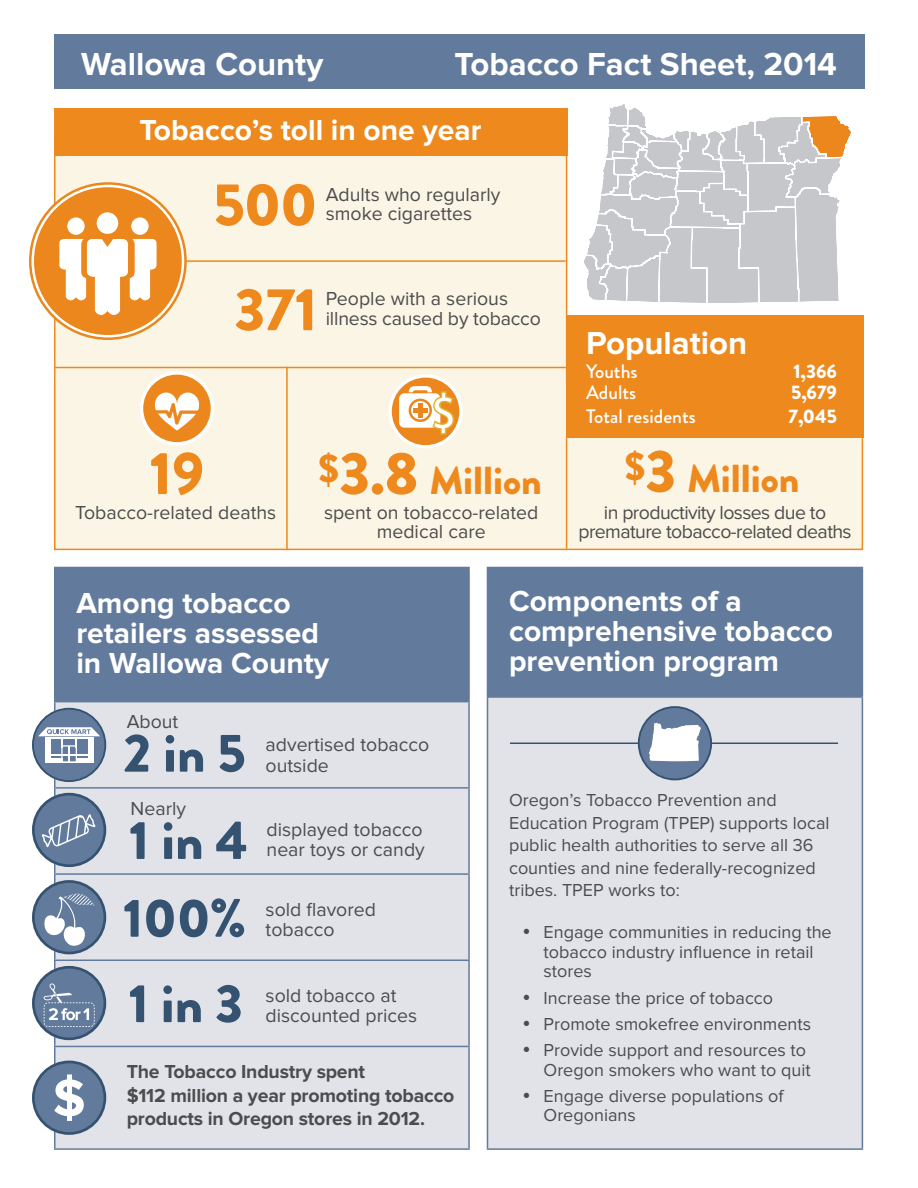
<style>
.page{position:relative;width:918px;height:1188px;background:#fff}
.page>*{position:absolute;margin:0;border:0;box-sizing:border-box;transform-origin:0 0}
.t1{font:900 60px "Brandon Grotesque";color:#ed891d}
.t2{font:900 54px "Brandon Grotesque";color:#355371}
.t3{font:49.35px "Myriad Pro";color:#fff}
.t4{font:900 39px "Brandon Grotesque";color:#ed891d}
.t5{font:700 33px "Proxima Nova";color:#fff}
.headline_-_orange{font:700 30px/30px "Proxima Nova";color:#fff}
.t6{font:19.5px/20.4px "Proxima Nova";color:#4b4c4d}
.t7{font:700 19.5px/23.4px "Proxima Nova";letter-spacing:-.01em;color:#4b4c4d}
.t8{font:19.5px/19.5px "Proxima Nova";letter-spacing:-.03em;color:#4b4c4d;text-align:center}
.t9{font:500 19.5px "Brandon Grotesque";color:#fff}
.t10{font:900 19.5px "Brandon Grotesque";color:#fff}
.t11{font:18px/22.5px "Proxima Nova";color:#4b4c4d}
.s1{font-size:60px}
</style>
<div class="page">
<div style="left:55px;top:568px;width:414px;height:134px;background:#627b9d"></div>
<div style="left:56px;top:702px;width:412px;height:446px;background:#e2e3e9"></div>
<hr style="left:54px;top:567px;width:416px;height:1px;background:#627b9d">
<hr style="left:54px;top:568px;width:2px;height:133px;background:#627b9d">
<hr style="left:468px;top:568px;width:2px;height:133px;background:#627b9d">
<hr style="left:54px;top:701px;width:416px;height:1px;background:#627b9d">
<hr style="left:54px;top:702px;width:2px;height:85px;background:#627b9d">
<hr style="left:468px;top:702px;width:2px;height:85px;background:#627b9d">
<hr style="left:54px;top:787px;width:416px;height:2px;background:#627b9d">
<hr style="left:54px;top:789px;width:2px;height:84px;background:#627b9d">
<hr style="left:468px;top:789px;width:2px;height:84px;background:#627b9d">
<hr style="left:54px;top:873px;width:416px;height:2px;background:#627b9d">
<hr style="left:54px;top:875px;width:2px;height:85px;background:#627b9d">
<hr style="left:468px;top:875px;width:2px;height:85px;background:#627b9d">
<hr style="left:54px;top:960px;width:416px;height:1px;background:#627b9d">
<hr style="left:54px;top:961px;width:2px;height:85px;background:#627b9d">
<hr style="left:468px;top:961px;width:2px;height:85px;background:#627b9d">
<hr style="left:54px;top:1046px;width:416px;height:1px;background:#627b9d">
<hr style="left:54px;top:1047px;width:2px;height:101px;background:#627b9d">
<hr style="left:468px;top:1047px;width:2px;height:101px;background:#627b9d">
<hr style="left:54px;top:1148px;width:416px;height:2px;background:#627b9d">
<div style="left:33px;top:1062px;width:72px;height:72px;background:#627b9d;border-radius:50%"></div>
<div style="left:32px;top:1061px;width:74px;height:74px;border:3px solid #355371;border-radius:50%"></div>
<div style="left:488px;top:568px;width:374px;height:129px;background:#627b9d"></div>
<div style="left:488px;top:697px;width:374px;height:452px;background:#e2e3e9"></div>
<hr style="left:487px;top:567px;width:376px;height:1px;background:#627b9d">
<hr style="left:487px;top:568px;width:1px;height:128px;background:#627b9d">
<hr style="left:862px;top:568px;width:1px;height:128px;background:#627b9d">
<hr style="left:487px;top:696px;width:376px;height:2px;background:#627b9d">
<hr style="left:487px;top:698px;width:1px;height:450px;background:#627b9d">
<hr style="left:862px;top:698px;width:1px;height:450px;background:#627b9d">
<hr style="left:487px;top:1148px;width:376px;height:2px;background:#627b9d">
<div style="left:54px;top:132px;width:809px;height:418px;background:#fbf5e5;border:2px solid #ed891d"></div>
<div style="left:566px;top:90px;width:297px;height:236px;background:#fff"></div>
<div style="left:54px;top:108px;width:513px;height:47px;background:#ed891d"></div>
<div style="left:54px;top:34px;width:810px;height:55px;background:#627b9d"></div>
<div style="left:566px;top:315px;width:297px;height:123px;background:#ed891d"></div>
<hr style="left:53px;top:260px;width:513px;height:2px;background:#ed891d">
<hr style="left:55px;top:367px;width:511px;height:1px;background:#ed891d">
<hr style="left:286px;top:367px;width:2px;height:182px;background:#ed891d">
<hr style="left:566px;top:438px;width:1px;height:111px;background:#ed891d">
<hr style="left:566px;top:108px;width:1px;height:276px;background:#ed891d">
<div style="left:33px;top:186px;width:150px;height:150px;background:#eb871c;border-radius:50%"></div>
<div style="left:29px;top:182px;width:158px;height:158px;border:7px solid #eb871c;border-radius:50%"></div>
<div style="left:97px;top:212px;width:21px;height:22px;background:#fff;border-radius:50%"></div>
<div style="left:131px;top:217px;width:18px;height:18px;background:#fff;border-radius:50%"></div>
<div style="left:67px;top:217px;width:18px;height:18px;background:#fff;border-radius:50%"></div>
<svg style="left:59px;top:239px;width:98px;height:76px"></svg>
<svg style="left:142px;top:373px;width:70px;height:71px;background:#ed9536"></svg>
<div style="left:140px;top:371px;width:74px;height:75px;border:3px solid #fff;border-radius:50%"></div>
<svg style="left:154px;top:391px;width:45px;height:40px;background:#f5c490"></svg>
<svg style="left:390px;top:376px;width:71px;height:71px"></svg>
<div style="left:388px;top:374px;width:75px;height:74px;border:3px solid #fff;border-radius:50%"></div>
<div style="left:399px;top:393px;width:41px;height:35px;background:#fff;border-radius:5px"></div>
<svg style="left:407px;top:384px;width:49px;height:52px"></svg>
<svg style="left:54px;top:1074px;width:30px;height:47px"></svg>
<div style="left:33px;top:794px;width:72px;height:72px;background:#627b9d;border-radius:50%"></div>
<div style="left:32px;top:793px;width:74px;height:74px;border:3px solid #355371;border-radius:50%"></div>
<div style="left:33px;top:967px;width:72px;height:72px;background:#627b9d;border-radius:50%"></div>
<div style="left:32px;top:966px;width:74px;height:74px;border:3px solid #355371;border-radius:50%"></div>
<svg style="left:33px;top:881px;width:72px;height:72px"></svg>
<div style="left:32px;top:880px;width:74px;height:74px;border:3px solid #355371;border-radius:50%"></div>
<div style="left:33px;top:709px;width:72px;height:72px;background:#627b9d;border-radius:50%"></div>
<div style="left:32px;top:708px;width:74px;height:74px;border:2px solid #355371;border-radius:50%"></div>
<svg style="left:38px;top:727px;width:62px;height:36px"></svg>
<svg style="left:584px;top:104px;width:267px;height:199px"></svg>
<hr style="left:510px;top:743px;width:328px;height:1px;background:#355371">
<div style="left:639px;top:707px;width:72px;height:72px;background:#627b9d;border-radius:50%"></div>
<div style="left:638px;top:706px;width:74px;height:74px;border:2px solid #355371;border-radius:50%"></div>
<svg style="left:649px;top:723px;width:52px;height:38px"></svg>
<svg style="left:44px;top:894px;width:51px;height:52px"></svg>
<svg style="left:44px;top:983px;width:51px;height:44px"></svg>
<svg style="left:42px;top:814px;width:53px;height:33px"></svg>
<p class="t5" style="left:81px;top:48px;width:244px">Wallowa County</p>
<p class="t5" style="left:455px;top:48px;width:384px">Tobacco Fact Sheet, 2014</p>
<p class="headline_-_orange" style="left:139px;top:117px;width:344px">Tobacco’s toll in one year</p>
<p class="t1" style="left:213px;top:162px;width:106px">500</p>
<p class="t6" style="left:326px;top:185px;width:176px">Adults who regularly</p>
<p class="t6" style="left:326px;top:204px;width:148px">smoke cigarettes</p>
<p class="t1" style="left:234px;top:267px;width:85px">371</p>
<p class="t6" style="left:326px;top:290px;width:184px">People with a serious</p>
<p class="t6" style="left:326px;top:309px;width:217px">illness caused by tobacco</p>
<h3 class="t3" style="left:431px;top:382px;width:27px">$</h3>
<p class="t5" style="left:586px;top:328px;width:163px">Population</p>
<p class="t9" style="left:586px;top:358px;width:53px">Youths</p>
<p class="t10" style="left:793px;top:357px;width:45px">1,366</p>
<p class="t9" style="left:586px;top:379px;width:52px">Adults</p>
<p class="t10" style="left:791px;top:378px;width:48px">5,679</p>
<p class="t9" style="left:586px;top:403px;width:111px">Total residents</p>
<p class="t10" style="left:788px;top:402px;width:50px">7,045</p>
<p class="t1" style="left:150px;top:431px;width:56px">19</p>
<p class="t4" style="left:319px;top:453px;width:225px">$<span class="s1">3.8</span> Million</p>
<p class="t4" style="left:625px;top:451px;width:176px">$<span class="s1">3</span> Million</p>
<p class="t6" style="left:75px;top:503px;width:203px">Tobacco-related deaths</p>
<p class="t6" style="left:324px;top:503px;width:216px;line-height:19.5px;text-align:center">spent on tobacco-related medical care</p>
<p class="t8" style="left:578px;top:503px;width:275px">in productivity losses due to premature tobacco-related deaths</p>
<p class="headline_-_orange" style="left:76px;top:590px;width:254px">Among tobacco retailers assessed in Wallowa County</p>
<p class="headline_-_orange" style="left:509px;top:587px;width:326px">Components of a comprehensive tobacco prevention program</p>
<p class="t6" style="left:127px;top:712px;width:53px">About</p>
<p class="t2" style="left:123px;top:715px;width:124px">2 in 5</p>
<p class="t6" style="left:266px;top:735px;width:165px">advertised tobacco outside</p>
<p class="t6" style="left:131px;top:799px;width:57px">Nearly</p>
<p class="t2" style="left:129px;top:802px;width:120px">1 in 4</p>
<p class="t2" style="left:123px;top:880px;width:125px">100%</p>
<p class="t6" style="left:267px;top:820px;width:160px">displayed tobacco near toys or candy</p>
<p class="t6" style="left:266px;top:900px;width:112px">sold flavored tobacco</p>
<p class="t2" style="left:129px;top:965px;width:116px">1 in 3</p>
<p class="t6" style="left:266px;top:986px;width:153px">sold tobacco at discounted prices</p>
<p class="t7" style="left:127px;top:1061px;width:329px">The Tobacco Industry spent<br>$112 million a year promoting tobacco products in Oregon stores in 2012.</p>
<p class="t11" style="left:509px;top:790px;width:322px">Oregon’s Tobacco Prevention and Education Program (TPEP) supports local public health authorities to serve all 36 counties and nine federally-recognized tribes. TPEP works to:</p>
<p class="t11" style="left:544px;top:923px;width:290px;line-height:19.5px;text-indent:-21px">• Engage communities in reducing the tobacco industry influence in retail stores</p>
<p class="t11" style="left:523px;top:987px;width:252px">• Increase the price of tobacco</p>
<p class="t11" style="left:523px;top:1013px;width:290px">• Promote smokefree environments</p>
<p class="t11" style="left:523px;top:1041px;width:290px;line-height:19.5px;text-align:right">• Provide support and resources to<br>Oregon smokers who want to quit</p>
<p class="t11" style="left:544px;top:1087px;width:242px;line-height:19.5px;text-indent:-21px">• Engage diverse populations of<br>Oregonians</p>
</div>
